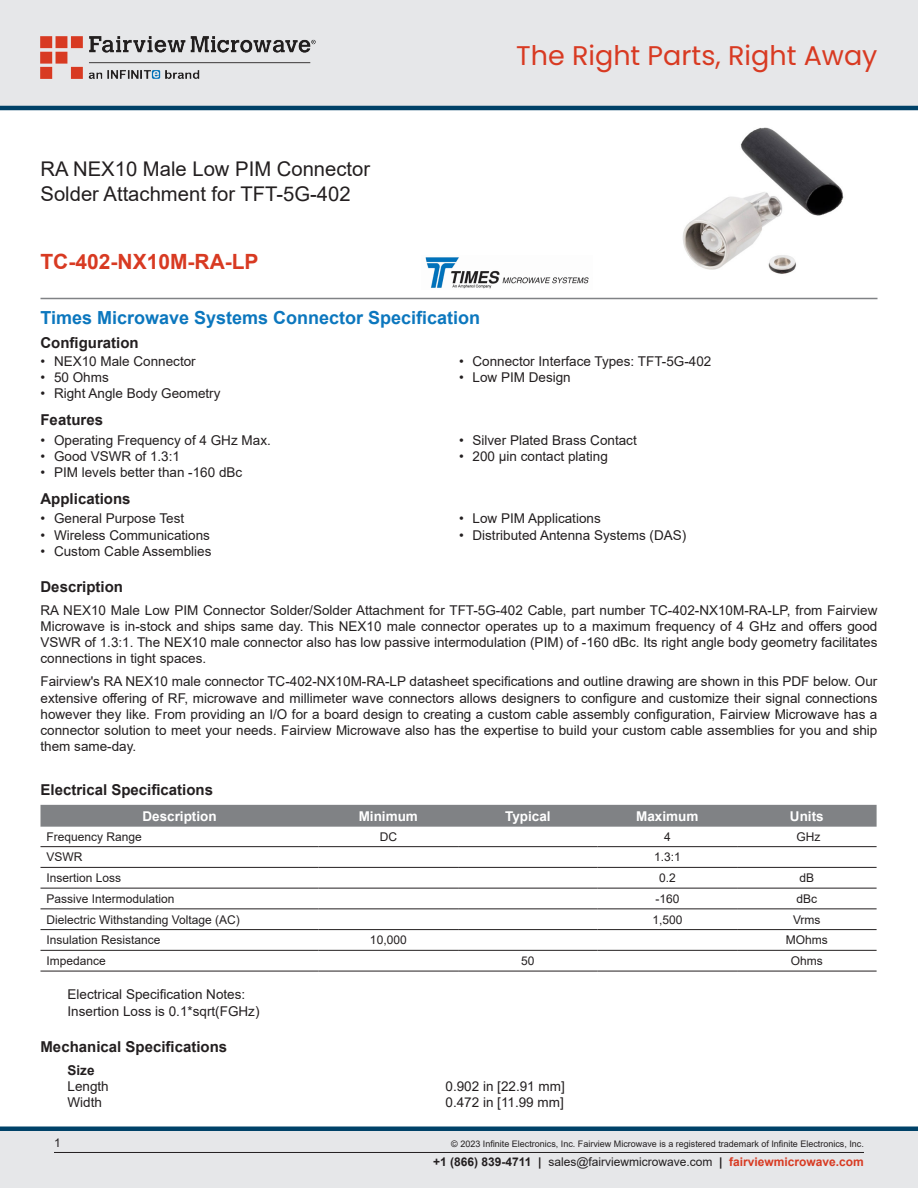
<style>
.page{position:relative;width:918px;height:1188px;background:#fff}
.page>*{position:absolute;margin:0;border:0;box-sizing:border-box;transform-origin:0 0}
.t1{font:27px "Poppins";color:#d83a22}
.Branded_Part_No{font:700 21px "Arial";color:#d83a22}
.Web_Description_Para{font:20.25px/24.3px "Arial";color:#231f20}
.Head1{font:700 18px "Arial";color:#0c77be}
.Head1-2{font:700 15px "Arial";color:#231f20}
.MarketingDescription{font:13.5px/16.2px "Arial";color:#231f20;text-align:justify}
.Specs_Notes_Para{font:13.5px/16.2px "Arial";color:#231f20}
.Specs_Para{font:13.5px "Arial";color:#231f20}
.Table_Header{font:700 13.5px "Arial";color:#fff}
.Head2_after_Head1{font:700 13.5px "Arial";color:#231f20}
.Table_Body_Left{font:12px "Arial";color:#231f20}
.Table_Body{font:12px "Arial";color:#231f20}
.Copyright_disclaimer{font:9px "Arial";color:#231f20}
.s1{font-weight:700}
.s2{font-weight:700;color:#d83a22}
</style>
<div class="page">
<div style="left:0;top:1131px;width:918px;height:57px;background:#e6e7e9"></div>
<div style="left:0;top:1126px;width:918px;height:5px;background:#004268"></div>
<div style="left:0;top:0;width:918px;height:108px;background:#e6e7e9"></div>
<hr style="left:0;top:106px;width:918px;height:4px;background:#004268">
<img style="left:40px;top:36px;width:276px;height:42px">
<hr style="left:54px;top:1152px;width:810px;height:1px;background:#231f20">
<hr style="left:40px;top:298px;width:838px;height:1px;background:#808285">
<img style="left:683px;top:127px;width:161px;height:147px">
<div style="left:40px;top:805px;width:837px;height:22px;background:#808285"></div>
<hr style="left:40px;top:846px;width:279px;height:1px;background:#231f20">
<hr style="left:319px;top:846px;width:139px;height:1px;background:#231f20">
<hr style="left:458px;top:846px;width:140px;height:1px;background:#231f20">
<hr style="left:598px;top:846px;width:139px;height:1px;background:#231f20">
<hr style="left:737px;top:846px;width:140px;height:1px;background:#231f20">
<hr style="left:40px;top:867px;width:279px;height:1px;background:#231f20">
<hr style="left:319px;top:867px;width:139px;height:1px;background:#231f20">
<hr style="left:458px;top:867px;width:140px;height:1px;background:#231f20">
<hr style="left:598px;top:867px;width:139px;height:1px;background:#231f20">
<hr style="left:737px;top:867px;width:140px;height:1px;background:#231f20">
<hr style="left:40px;top:888px;width:279px;height:1px;background:#231f20">
<hr style="left:319px;top:888px;width:139px;height:1px;background:#231f20">
<hr style="left:458px;top:888px;width:140px;height:1px;background:#231f20">
<hr style="left:598px;top:888px;width:139px;height:1px;background:#231f20">
<hr style="left:737px;top:888px;width:140px;height:1px;background:#231f20">
<hr style="left:40px;top:909px;width:279px;height:1px;background:#231f20">
<hr style="left:319px;top:909px;width:139px;height:1px;background:#231f20">
<hr style="left:458px;top:909px;width:140px;height:1px;background:#231f20">
<hr style="left:598px;top:909px;width:139px;height:1px;background:#231f20">
<hr style="left:737px;top:909px;width:140px;height:1px;background:#231f20">
<hr style="left:40px;top:929px;width:279px;height:1px;background:#231f20">
<hr style="left:319px;top:929px;width:139px;height:1px;background:#231f20">
<hr style="left:458px;top:929px;width:140px;height:1px;background:#231f20">
<hr style="left:598px;top:929px;width:139px;height:1px;background:#231f20">
<hr style="left:737px;top:929px;width:140px;height:1px;background:#231f20">
<hr style="left:40px;top:950px;width:279px;height:1px;background:#231f20">
<hr style="left:319px;top:950px;width:139px;height:1px;background:#231f20">
<hr style="left:458px;top:950px;width:140px;height:1px;background:#231f20">
<hr style="left:598px;top:950px;width:139px;height:1px;background:#231f20">
<hr style="left:737px;top:950px;width:140px;height:1px;background:#231f20">
<hr style="left:40px;top:971px;width:279px;height:1px;background:#231f20">
<hr style="left:319px;top:971px;width:139px;height:1px;background:#231f20">
<hr style="left:458px;top:971px;width:140px;height:1px;background:#231f20">
<hr style="left:598px;top:971px;width:139px;height:1px;background:#231f20">
<hr style="left:737px;top:971px;width:140px;height:1px;background:#231f20">
<img style="left:425px;top:257px;width:164px;height:32px">
<h1 class="Web_Description_Para" style="left:40px;top:157px;width:331px">RA NEX10 Male Low PIM Connector<br>Solder Attachment for TFT-5G-402</h1>
<p class="Branded_Part_No" style="left:40px;top:247px;width:220px">TC-402-NX10M-RA-LP</p>
<h1 class="t1" style="left:516px;top:40px;width:363px">The Right Parts, Right Away</h1>
<p class="Head1" style="left:40px;top:305px;width:441px">Times Microwave Systems Connector Specification</p>
<p class="Head1-2" style="left:40px;top:332px;width:100px">Configuration</p>
<p class="MarketingDescription" style="left:40px;top:353px;width:157px">• NEX10 Male Connector</p>
<p class="MarketingDescription" style="left:40px;top:369px;width:70px">• 50 Ohms</p>
<p class="MarketingDescription" style="left:40px;top:385px;width:182px">• Right Angle Body Geometry</p>
<p class="MarketingDescription" style="left:459px;top:353px;width:254px">• Connector Interface Types: TFT-5G-402</p>
<p class="MarketingDescription" style="left:459px;top:369px;width:113px">• Low PIM Design</p>
<p class="Head1-2" style="left:40px;top:409px;width:64px">Features</p>
<p class="MarketingDescription" style="left:40px;top:432px;width:232px">• Operating Frequency of 4 GHz Max.</p>
<p class="MarketingDescription" style="left:40px;top:448px;width:141px">• Good VSWR of 1.3:1</p>
<p class="MarketingDescription" style="left:40px;top:464px;width:203px">• PIM levels better than -160 dBc</p>
<p class="Head1-2" style="left:40px;top:488px;width:92px">Applications</p>
<p class="MarketingDescription" style="left:40px;top:511px;width:145px">• General Purpose Test</p>
<p class="MarketingDescription" style="left:40px;top:527px;width:171px">• Wireless Communications</p>
<p class="MarketingDescription" style="left:40px;top:543px;width:173px">• Custom Cable Assemblies</p>
<p class="MarketingDescription" style="left:459px;top:432px;width:179px">• Silver Plated Brass Contact</p>
<p class="MarketingDescription" style="left:459px;top:448px;width:150px">• 200 µin contact plating</p>
<p class="MarketingDescription" style="left:459px;top:511px;width:143px">• Low PIM Applications</p>
<p class="MarketingDescription" style="left:459px;top:527px;width:229px">• Distributed Antenna Systems (DAS)</p>
<p class="Head1-2" style="left:40px;top:576px;width:84px">Description</p>
<p class="MarketingDescription" style="left:40px;top:602px;width:839px">RA NEX10 Male Low PIM Connector Solder/Solder Attachment for TFT-5G-402 Cable, part number TC-402-NX10M-RA-LP, from Fairview Microwave is in-stock and ships same day. This NEX10 male connector operates up to a maximum frequency of 4 GHz and offers good VSWR of 1.3:1. The NEX10 male connector also has low passive intermodulation (PIM) of -160 dBc. Its right angle body geometry facilitates connections in tight spaces.</p>
<p class="MarketingDescription" style="left:40px;top:673px;width:838px">Fairview's RA NEX10 male connector TC-402-NX10M-RA-LP datasheet specifications and outline drawing are shown in this PDF below. Our extensive offering of RF, microwave and millimeter wave connectors allows designers to configure and customize their signal connections however they like. From providing an I/O for a board design to creating a custom cable assembly configuration, Fairview Microwave has a connector solution to meet your needs. Fairview Microwave also has the expertise to build your custom cable assemblies for you and ship them same-day.</p>
<p class="Head1-2" style="left:40px;top:779px;width:174px">Electrical Specifications</p>
<p class="Table_Header" style="left:142px;top:806px;width:76px">Description</p>
<p class="Table_Header" style="left:359px;top:806px;width:61px">Minimum</p>
<p class="Table_Header" style="left:505px;top:806px;width:47px">Typical</p>
<p class="Table_Header" style="left:636px;top:806px;width:64px">Maximum</p>
<p class="Table_Header" style="left:790px;top:806px;width:35px">Units</p>
<p class="Table_Body_Left" style="left:46px;top:828px;width:97px">Frequency Range</p>
<p class="Table_Body" style="left:380px;top:828px;width:19px">DC</p>
<p class="Table_Body" style="left:664px;top:828px;width:8px">4</p>
<p class="Table_Body" style="left:797px;top:828px;width:25px">GHz</p>
<p class="Table_Body_Left" style="left:46px;top:849px;width:37px">VSWR</p>
<p class="Table_Body" style="left:654px;top:849px;width:28px">1.3:1</p>
<p class="Table_Body_Left" style="left:46px;top:870px;width:76px">Insertion Loss</p>
<p class="Table_Body" style="left:659px;top:870px;width:18px">0.2</p>
<p class="Table_Body" style="left:800px;top:870px;width:16px">dB</p>
<p class="Table_Body_Left" style="left:46px;top:890px;width:130px">Passive Intermodulation</p>
<p class="Table_Body" style="left:655px;top:890px;width:26px">-160</p>
<p class="Table_Body" style="left:797px;top:890px;width:22px">dBc</p>
<p class="Table_Body_Left" style="left:46px;top:911px;width:195px">Dielectric Withstanding Voltage (AC)</p>
<p class="Table_Body" style="left:652px;top:911px;width:32px">1,500</p>
<p class="Table_Body" style="left:793px;top:911px;width:29px">Vrms</p>
<p class="Table_Body_Left" style="left:46px;top:932px;width:116px">Insulation Resistance</p>
<p class="Table_Body" style="left:370px;top:932px;width:38px">10,000</p>
<p class="Table_Body" style="left:786px;top:932px;width:43px">MOhms</p>
<p class="Table_Body_Left" style="left:46px;top:953px;width:61px">Impedance</p>
<p class="Table_Body" style="left:521px;top:953px;width:15px">50</p>
<p class="Table_Body" style="left:791px;top:953px;width:34px">Ohms</p>
<p class="Specs_Notes_Para" style="left:68px;top:987px;width:194px">Electrical Specification Notes:<br>Insertion Loss is 0.1*sqrt(FGHz)</p>
<p class="Head1-2" style="left:40px;top:1036px;width:188px">Mechanical Specifications</p>
<p class="Head2_after_Head1" style="left:68px;top:1060px;width:29px">Size</p>
<p class="Specs_Para" style="left:68px;top:1077px;width:43px">Length</p>
<p class="Specs_Para" style="left:446px;top:1077px;width:121px">0.902 in [22.91 mm]</p>
<p class="Specs_Para" style="left:68px;top:1093px;width:36px">Width</p>
<p class="Specs_Para" style="left:446px;top:1093px;width:120px">0.472 in [11.99 mm]</p>
<p class="Table_Body_Left" style="left:54px;top:1135px;width:8px">1</p>
<p class="Copyright_disclaimer" style="left:451px;top:1138px;width:414px">© 2023 Infinite Electronics, Inc. Fairview Microwave is a registered trademark of Infinite Electronics, Inc.</p>
<p class="Table_Body_Left" style="left:433px;top:1153px;width:432px"><span class="s1">+1 (866) 839-4711 |</span> sales@fairviewmicrowave.com <span class="s1">|</span> <span class="s2">fairviewmicrowave.com</span></p>
</div>
